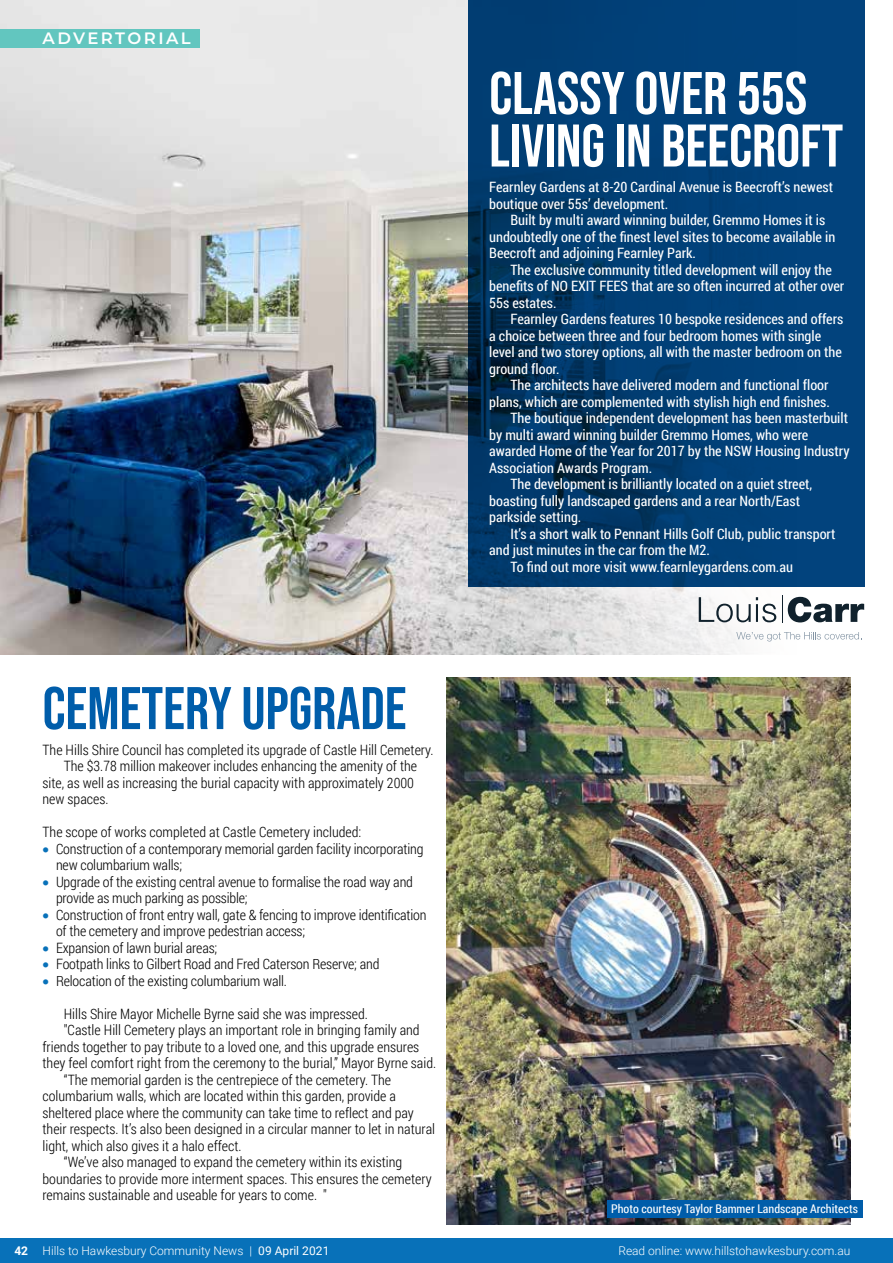
<style>
.page{position:relative;width:893px;height:1263px;background:#fff}
.page>*{position:absolute;margin:0;border:0;box-sizing:border-box;transform-origin:0 0}
.t1{font:60px/52.5px "Bebas Neue";color:#fff}
.t2{font:60px "Bebas Neue";color:#005daa}
.t3{font:600 16.5px "Montserrat";letter-spacing:.15em;color:#fff}
.t4{font:300 14.25px/16.5px "Roboto Condensed";color:#000}
.t5{font:14.25px/16.5px "Roboto Condensed";color:#fff}
.t6{font:300 12px "Roboto";color:#fff}
.t7{font:12px "Roboto Condensed";color:#fff}
.s1{color:#0871b9}
.s2{font-weight:700}
.s3{font-weight:400}
</style>
<div class="page">
<img style="left:446px;top:677px;width:404px;height:547px">
<div style="left:607px;top:1200px;width:255px;height:18px;background:#005daa"></div>
<img style="left:0;top:0;width:816px;height:655px">
<svg style="left:468px;top:0;width:396px;height:586px;background:#013c71"></svg>
<svg style="left:699px;top:597px;width:77px;height:25px"></svg>
<svg style="left:782px;top:596px;width:82px;height:27px"></svg>
<svg style="left:736px;top:632px;width:126px;height:9px"></svg>
<div style="left:0;top:1238px;width:893px;height:25px;background:#0871b9"></div>
<div style="left:0;top:29px;width:200px;height:18px;background:#62c6bf"></div>
<p class="t3" style="left:43px;top:26px;width:150px">ADVERTORIAL</p>
<h1 class="t2" style="left:43px;top:674px;width:366px">CEMETERY UPGRADE</h1>
<p class="t4" style="left:43px;top:741px;width:392px">The Hills Shire Council has completed its upgrade of Castle Hill Cemetery.</p>
<p class="t4" style="left:64px;top:757px;width:355px">The $3.78 million makeover includes enhancing the amenity of the</p>
<p class="t4" style="left:43px;top:774px;width:373px">site, as well as increasing the burial capacity with approximately 2000</p>
<p class="t4" style="left:43px;top:790px;width:67px">new spaces.</p>
<p class="t4" style="left:43px;top:823px;width:320px">The scope of works completed at Castle Cemetery included:</p>
<p class="t4" style="left:56px;top:840px;width:369px;text-indent:-13px"><span class="s1">•</span> Construction of a contemporary memorial garden facility incorporating new columbarium walls;</p>
<p class="t4" style="left:56px;top:873px;width:358px;text-indent:-13px"><span class="s1">•</span> Upgrade of the existing central avenue to formalise the road way and provide as much parking as possible;</p>
<p class="t4" style="left:56px;top:906px;width:372px;text-indent:-13px"><span class="s1">•</span> Construction of front entry wall, gate &amp; fencing to improve identification of the cemetery and improve pedestrian access;</p>
<p class="t4" style="left:43px;top:939px;width:176px"><span class="s1">•</span> Expansion of lawn burial areas;</p>
<p class="t4" style="left:43px;top:955px;width:338px"><span class="s1">•</span> Footpath links to Gilbert Road and Fred Caterson Reserve; and</p>
<p class="t4" style="left:43px;top:972px;width:246px"><span class="s1">•</span> Relocation of the existing columbarium wall.</p>
<p class="t4" style="left:64px;top:1005px;width:306px">Hills Shire Mayor Michelle Byrne said she was impressed.</p>
<p class="t4" style="left:64px;top:1021px;width:357px">"Castle Hill Cemetery plays an important role in bringing family and</p>
<p class="t4" style="left:43px;top:1038px;width:378px">friends together to pay tribute to a loved one, and this upgrade ensures</p>
<p class="t4" style="left:43px;top:1054px;width:395px">they feel comfort right from the ceremony to the burial,” Mayor Byrne said.</p>
<p class="t4" style="left:64px;top:1071px;width:329px">“The memorial garden is the centrepiece of the cemetery. The</p>
<p class="t4" style="left:43px;top:1087px;width:355px">columbarium walls, which are located within this garden, provide a</p>
<p class="t4" style="left:43px;top:1104px;width:373px">sheltered place where the community can take time to reflect and pay</p>
<p class="t4" style="left:43px;top:1120px;width:394px">their respects. It’s also been designed in a circular manner to let in natural</p>
<p class="t4" style="left:43px;top:1137px;width:201px">light, which also gives it a halo effect.</p>
<p class="t4" style="left:64px;top:1153px;width:340px">“We’ve also managed to expand the cemetery within its existing</p>
<p class="t4" style="left:43px;top:1170px;width:391px">boundaries to provide more interment spaces. This ensures the cemetery</p>
<p class="t4" style="left:43px;top:1187px;width:286px">remains sustainable and useable for years to come. "</p>
<h1 class="t1" style="left:489px;top:66px;width:356px">CLASSY OVER 55s<br>LIVING IN BEECROFT</h1>
<p class="t5" style="left:489px;top:178px;width:345px">Fearnley Gardens at 8-20 Cardinal Avenue is Beecroft’s newest boutique over 55s’ development.</p>
<p class="t5" style="left:489px;top:211px;width:348px;text-indent:21px">Built by multi award winning builder, Gremmo Homes it is undoubtedly one of the finest level sites to become available in<br>Beecroft and adjoining Fearnley Park.</p>
<p class="t5" style="left:489px;top:261px;width:357px;text-indent:21px">The exclusive community titled development will enjoy the benefits of NO EXIT FEES that are so often incurred at other over<br>55s estates.</p>
<p class="t5" style="left:489px;top:310px;width:356px;text-indent:21px">Fearnley Gardens features 10 bespoke residences and offers a choice between three and four bedroom homes with single level and two storey options, all with the master bedroom on the ground floor.</p>
<p class="t5" style="left:510px;top:376px;width:320px">The architects have delivered modern and functional floor</p>
<p class="t5" style="left:489px;top:393px;width:342px">plans, which are complemented with stylish high end finishes.</p>
<p class="t5" style="left:510px;top:409px;width:339px">The boutique independent development has been masterbuilt</p>
<p class="t5" style="left:489px;top:426px;width:321px">by multi award winning builder Gremmo Homes, who were</p>
<p class="t5" style="left:489px;top:442px;width:362px">awarded Home of the Year for 2017 by the NSW Housing Industry</p>
<p class="t5" style="left:489px;top:459px;width:165px">Association Awards Program.</p>
<p class="t5" style="left:510px;top:475px;width:303px">The development is brilliantly located on a quiet street,</p>
<p class="t5" style="left:489px;top:492px;width:312px">boasting fully landscaped gardens and a rear North/East</p>
<p class="t5" style="left:489px;top:508px;width:94px">parkside setting.</p>
<p class="t5" style="left:510px;top:525px;width:327px">It’s a short walk to Pennant Hills Golf Club, public transport</p>
<p class="t5" style="left:489px;top:541px;width:222px">and just minutes in the car from the M2.</p>
<p class="t5" style="left:510px;top:558px;width:284px">To find out more visit www.fearnleygardens.com.au</p>
<p class="t7" style="left:611px;top:1200px;width:248px">Photo courtesy Taylor Bammer Landscape Architects</p>
<p class="t6" style="left:14px;top:1242px;width:317px"><span class="s2">42</span> Hills to Hawkesbury Community News | <span class="s3">09 April 2021</span></p>
<p class="t6" style="left:618px;top:1242px;width:234px">Read online: www.hillstohawkesbury.com.au</p>
</div>
